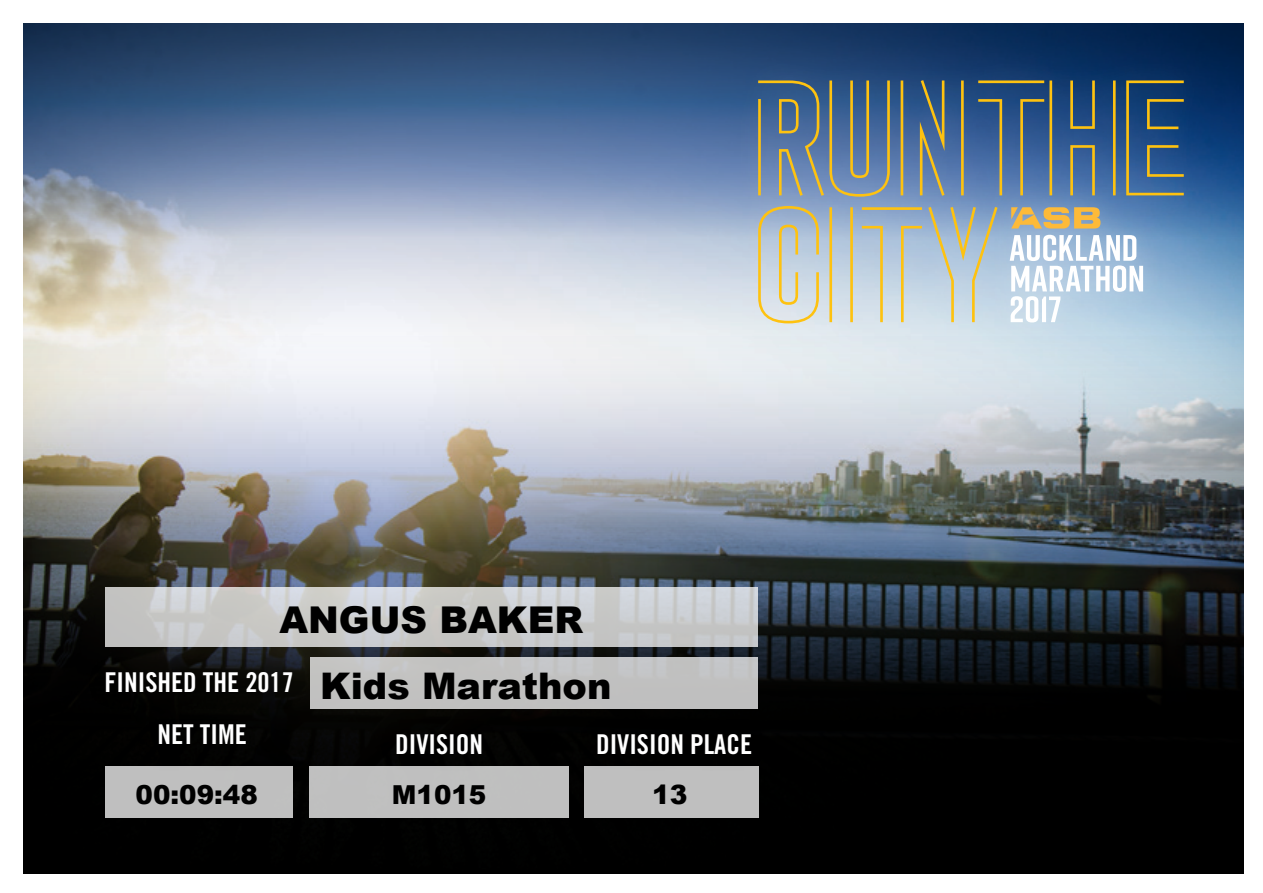
<style>
.page{position:relative;width:1263px;height:893px;background:#fff}
.page>*{position:absolute;margin:0;border:0;box-sizing:border-box;transform-origin:0 0}
.t1{font:900 36.9px "Arial";color:#000}
.t2{font:900 36.6px "Arial";color:#000}
.t3{font:27.3px/51.8px "Trade Gothic Bold Cond Twenty";color:#fff;text-align:center}
.t4{font:900 26.55px "Arial";color:#000}
.t5{font:900 26.25px "Arial";color:#000}
.t6{font:900 26.1px "Arial";color:#000}
</style>
<div class="page">
<img style="left:23px;top:390px;width:1220px;height:484px">
<svg style="left:23px;top:24px;width:1220px;height:366px;background:#90a0b7"></svg>
<svg style="left:105px;top:587px;width:653px;height:60px;background:#c9cbcb"></svg>
<div style="left:584px;top:766px;width:174px;height:51px;background:#bfbfbf"></div>
<div style="left:309px;top:766px;width:260px;height:51px;background:#bfbfbf"></div>
<div style="left:105px;top:766px;width:188px;height:51px;background:#bfbfbf"></div>
<div style="left:130px;top:722px;width:135px;height:44px;background:#020100"></div>
<div style="left:372px;top:709px;width:134px;height:57px;background:#030201"></div>
<img style="left:570px;top:709px;width:202px;height:75px">
<img style="left:82px;top:647px;width:235px;height:75px">
<div style="left:311px;top:657px;width:447px;height:52px;background:#c1c1c0"></div>
<img style="left:719px;top:42px;width:503px;height:320px">
<svg style="left:758px;top:80px;width:426px;height:243px;background:#879aa8"></svg>
<h1 class="t1" style="left:279px;top:593px;width:305px">ANGUS BAKER</h1>
<h2 class="t2" style="left:320px;top:659px;width:293px">Kids Marathon</h2>
<p class="t3" style="left:104px;top:656px;width:191px">FINISHED THE 2017<br>NET TIME</p>
<p class="t3" style="left:395px;top:718px;width:89px">DIVISION</p>
<p class="t3" style="left:596px;top:718px;width:158px">DIVISION PLACE</p>
<p class="t5" style="left:136px;top:775px;width:124px">00:09:48</p>
<p class="t6" style="left:392px;top:776px;width:96px">M1015</p>
<p class="t4" style="left:652px;top:775px;width:37px">13</p>
</div>
